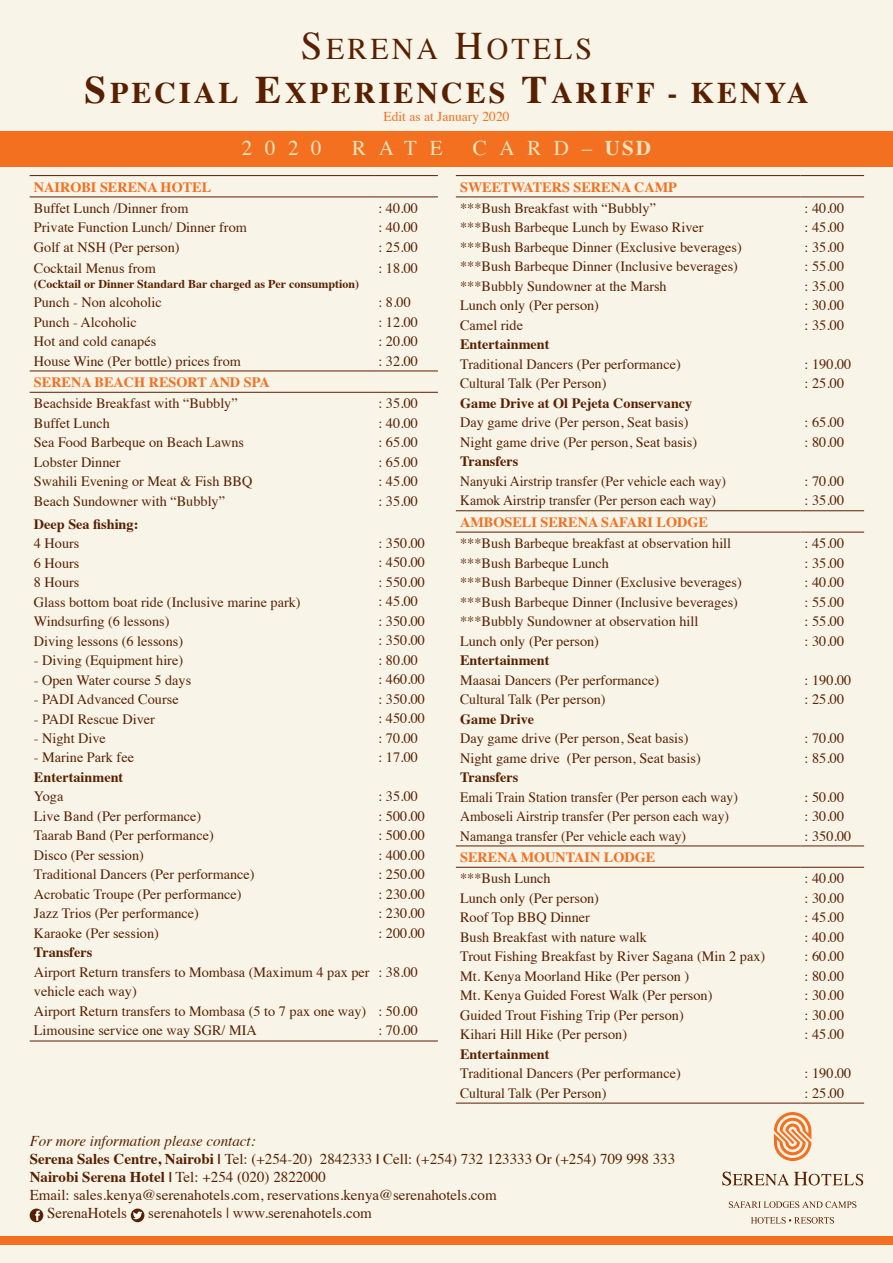
<style>
.page{position:relative;width:893px;height:1263px;background:#f8f4e8}
.page>*{position:absolute;margin:0;border:0;box-sizing:border-box;transform-origin:0 0}
.t1{font:700 30px/43.5px "Times";letter-spacing:.1em;color:#592000;text-align:center}
.t2{font:21px "Times";letter-spacing:.6em;color:#eee4bb}
.t3{font:15px "Times";color:#592000}
.t4{font:italic 15px "Times";color:#592000}
.t5{font:14.25px/19.5px "Times";color:#592000}
.t6{font:14.25px/19.5px "Times";color:#592000;scale:.96 1}
.t7{font:700 14.25px "Times";color:#592000}
.t8{font:700 14.25px "Times";color:#f37021}
.t9{font:13.5px "Times";color:#f37021}
.t10{font:700 12px "Times";color:#592000}
.s1{font-weight:400;font-size:39px}
.s2{font-weight:400}
.s3{font-size:39px}
.s4{font-weight:700}
</style>
<div class="page">
<div style="left:0;top:1236px;width:893px;height:9px;background:#f37021"></div>
<svg style="left:774px;top:1112px;width:37px;height:49px"></svg>
<svg style="left:722px;top:1171px;width:141px;height:14px"></svg>
<svg style="left:751px;top:1217px;width:83px;height:7px"></svg>
<svg style="left:729px;top:1201px;width:127px;height:7px"></svg>
<hr style="left:30px;top:175px;width:344px;height:1px;background:#592000">
<hr style="left:374px;top:175px;width:64px;height:1px;background:#592000">
<hr style="left:30px;top:197px;width:344px;height:1px;background:#592000">
<hr style="left:374px;top:197px;width:64px;height:1px;background:#592000">
<hr style="left:30px;top:371px;width:344px;height:1px;background:#592000">
<hr style="left:374px;top:371px;width:64px;height:1px;background:#592000">
<hr style="left:30px;top:392px;width:344px;height:1px;background:#592000">
<hr style="left:374px;top:392px;width:64px;height:1px;background:#592000">
<hr style="left:30px;top:1041px;width:344px;height:1px;background:#592000">
<hr style="left:374px;top:1041px;width:64px;height:1px;background:#592000">
<hr style="left:456px;top:175px;width:344px;height:1px;background:#592000">
<hr style="left:800px;top:175px;width:64px;height:1px;background:#592000">
<hr style="left:456px;top:197px;width:344px;height:1px;background:#592000">
<hr style="left:800px;top:197px;width:64px;height:1px;background:#592000">
<hr style="left:456px;top:510px;width:344px;height:1px;background:#592000">
<hr style="left:800px;top:510px;width:64px;height:1px;background:#592000">
<hr style="left:456px;top:532px;width:344px;height:1px;background:#592000">
<hr style="left:800px;top:532px;width:64px;height:1px;background:#592000">
<hr style="left:456px;top:846px;width:344px;height:1px;background:#592000">
<hr style="left:800px;top:846px;width:64px;height:1px;background:#592000">
<hr style="left:456px;top:867px;width:344px;height:1px;background:#592000">
<hr style="left:800px;top:867px;width:64px;height:1px;background:#592000">
<hr style="left:456px;top:1103px;width:344px;height:1px;background:#592000">
<hr style="left:800px;top:1103px;width:64px;height:1px;background:#592000">
<div style="left:30px;top:1208px;width:13px;height:14px;background:#592000;border-radius:50%"></div>
<svg style="left:35px;top:1210px;width:5px;height:11px"></svg>
<svg style="left:131px;top:1208px;width:13px;height:14px"></svg>
<svg style="left:133px;top:1211px;width:9px;height:8px"></svg>
<div style="left:0;top:132px;width:893px;height:35px;background:#f37021"></div>
<h1 class="t1" style="left:85px;top:24px;width:725px"><span class="s1">S</span><span class="s2">ERENA</span> <span class="s1">H</span><span class="s2">OTELS<br></span><span class="s3">S</span>PECIAL <span class="s3">E</span>XPERIENCES <span class="s3">T</span>ARIFF - KENYA</h1>
<h2 class="t2" style="left:242px;top:128px;width:81px">2020</h2>
<h2 class="t2" style="left:352px;top:128px;width:92px">RATE</h2>
<h2 class="t2" style="left:473px;top:128px;width:180px">CARD–<span class="s4">USD</span></h2>
<p class="t9" style="left:383px;top:104px;width:127px">Edit as at January 2020</p>
<p class="t8" style="left:34px;top:173px;width:179px">NAIROBI SERENA HOTEL</p>
<p class="t5" style="left:34px;top:197px;width:214px">Buffet Lunch /Dinner from<br>Private Function Lunch/ Dinner from<br>Golf at NSH (Per person)</p>
<p class="t5" style="left:378px;top:197px;width:41px;text-align:justify">: 40.00 : 40.00 : 25.00</p>
<p class="t5" style="left:34px;top:257px;width:123px">Cocktail Menus from</p>
<p class="t10" style="left:34px;top:272px;width:327px">(Cocktail or Dinner Standard Bar charged as Per consumption)</p>
<p class="t5" style="left:34px;top:291px;width:208px">Punch - Non alcoholic<br>Punch - Alcoholic<br>Hot and cold canapés<br>House Wine (Per bottle) prices from</p>
<p class="t5" style="left:378px;top:257px;width:41px">: 18.00</p>
<p class="t5" style="left:378px;top:291px;width:41px">: 8.00 : 12.00 : 20.00 : 32.00</p>
<p class="t8" style="left:34px;top:368px;width:237px">SERENA BEACH RESORT AND SPA</p>
<p class="t5" style="left:34px;top:392px;width:220px">Beachside Breakfast with “Bubbly”<br>Buffet Lunch<br>Sea Food Barbeque on Beach Lawns<br>Lobster Dinner<br>Swahili Evening or Meat &amp; Fish BBQ<br>Beach Sundowner with “Bubbly”</p>
<p class="t5" style="left:378px;top:392px;width:41px;text-align:justify">: 35.00 : 40.00 : 65.00 : 65.00 : 45.00 : 35.00</p>
<p class="t7" style="left:34px;top:510px;width:106px">Deep Sea fishing:</p>
<p class="t5" style="left:34px;top:532px;width:268px">4 Hours<br>6 Hours<br>8 Hours<br>Glass bottom boat ride (Inclusive marine park)<br>Windsurfing (6 lessons)<br>Diving lessons (6 lessons)</p>
<p class="t5" style="left:34px;top:649px;width:151px">- Diving (Equipment hire)</p>
<p class="t5" style="left:34px;top:669px;width:159px">- Open Water course 5 days</p>
<p class="t5" style="left:34px;top:688px;width:146px">- PADI Advanced Course</p>
<p class="t5" style="left:34px;top:708px;width:122px">- PADI Rescue Diver</p>
<p class="t5" style="left:34px;top:727px;width:74px">- Night Dive</p>
<p class="t5" style="left:34px;top:747px;width:102px">- Marine Park fee</p>
<p class="t7" style="left:34px;top:763px;width:91px">Entertainment</p>
<p class="t5" style="left:34px;top:786px;width:222px">Yoga<br>Live Band (Per performance)<br>Taarab Band (Per performance)<br>Disco (Per session)<br>Traditional Dancers (Per performance)<br>Acrobatic Troupe (Per performance)<br>Jazz Trios (Per performance)<br>Karaoke (Per session)</p>
<p class="t7" style="left:34px;top:939px;width:60px">Transfers</p>
<p class="t5" style="left:34px;top:961px;width:337px">Airport Return transfers to Mombasa (Maximum 4 pax per vehicle each way)<br>Airport Return transfers to Mombasa (5 to 7 pax one way)<br>Limousine service one way SGR/ MIA</p>
<p class="t5" style="left:378px;top:532px;width:48px">: 350.00 : 450.00 : 550.00 : 45.00 : 350.00 : 350.00 : 80.00 : 460.00 : 350.00 : 450.00 : 70.00 : 17.00</p>
<p class="t5" style="left:378px;top:785px;width:48px">: 35.00 : 500.00 : 500.00 : 400.00 : 250.00 : 230.00 : 230.00 : 200.00</p>
<p class="t5" style="left:378px;top:961px;width:41px">: 38.00</p>
<p class="t5" style="left:378px;top:1000px;width:41px">: 50.00 : 70.00</p>
<p class="t8" style="left:460px;top:173px;width:218px">SWEETWATERS SERENA CAMP</p>
<p class="t5" style="left:460px;top:197px;width:283px">***Bush Breakfast with “Bubbly”<br>***Bush Barbeque Lunch by Ewaso River ***Bush Barbeque Dinner (Exclusive beverages) ***Bush Barbeque Dinner (Inclusive beverages) ***Bubbly Sundowner at the Marsh<br>Lunch only (Per person)<br>Camel ride</p>
<p class="t7" style="left:460px;top:331px;width:91px">Entertainment</p>
<p class="t5" style="left:460px;top:353px;width:222px">Traditional Dancers (Per performance)<br>Cultural Talk (Per Person)</p>
<p class="t7" style="left:460px;top:389px;width:234px">Game Drive at Ol Pejeta Conservancy</p>
<p class="t5" style="left:460px;top:412px;width:239px">Day game drive (Per person, Seat basis)<br>Night game drive (Per person, Seat basis)</p>
<p class="t7" style="left:460px;top:448px;width:60px">Transfers</p>
<p class="t6" style="left:460px;top:470px;width:279px">Nanyuki Airstrip transfer (Per vehicle each way)<br>Kamok Airstrip transfer (Per person each way)</p>
<p class="t8" style="left:460px;top:508px;width:249px">AMBOSELI SERENA SAFARI LODGE</p>
<p class="t5" style="left:460px;top:532px;width:283px">***Bush Barbeque breakfast at observation hill ***Bush Barbeque Lunch<br>***Bush Barbeque Dinner (Exclusive beverages) ***Bush Barbeque Dinner (Inclusive beverages) ***Bubbly Sundowner at observation hill<br>Lunch only (Per person)</p>
<p class="t7" style="left:460px;top:646px;width:91px">Entertainment</p>
<p class="t5" style="left:460px;top:669px;width:201px">Maasai Dancers (Per performance)<br>Cultural Talk (Per person)</p>
<p class="t7" style="left:460px;top:705px;width:76px">Game Drive</p>
<p class="t5" style="left:460px;top:727px;width:242px">Day game drive (Per person, Seat basis)<br>Night game drive (Per person, Seat basis)</p>
<p class="t7" style="left:460px;top:764px;width:60px">Transfers</p>
<p class="t6" style="left:460px;top:786px;width:291px">Emali Train Station transfer (Per person each way)<br>Amboseli Airstrip transfer (Per person each way)<br>Namanga transfer (Per vehicle each way)</p>
<p class="t8" style="left:460px;top:843px;width:197px">SERENA MOUNTAIN LODGE</p>
<p class="t5" style="left:460px;top:867px;width:307px">***Bush Lunch<br>Lunch only (Per person)<br>Roof Top BBQ Dinner<br>Bush Breakfast with nature walk<br>Trout Fishing Breakfast by River Sagana (Min 2 pax)<br>Mt. Kenya Moorland Hike (Per person )<br>Mt. Kenya Guided Forest Walk (Per person)<br>Guided Trout Fishing Trip (Per person)<br>Kihari Hill Hike (Per person)</p>
<p class="t7" style="left:460px;top:1040px;width:91px">Entertainment</p>
<p class="t5" style="left:460px;top:1062px;width:222px">Traditional Dancers (Per performance)<br>Cultural Talk (Per Person)</p>
<p class="t4" style="left:30px;top:1128px;width:228px">For more information please contact:</p>
<p class="t3" style="left:30px;top:1145px;width:647px"><span class="s4">Serena Sales Centre, Nairobi |</span> Tel: (+254-20) 2842333 <span class="s4">|</span> Cell: (+254) 732 123333 Or (+254) 709 998 333</p>
<p class="t3" style="left:30px;top:1163px;width:298px"><span class="s4">Nairobi Serena Hotel |</span> Tel: +254 (020) 2822000</p>
<p class="t3" style="left:30px;top:1181px;width:469px">Email: sales.kenya@serenahotels.com, reservations.kenya@serenahotels.com</p>
<p class="t3" style="left:47px;top:1199px;width:81px">SerenaHotels</p>
<p class="t3" style="left:148px;top:1199px;width:225px">serenahotels | www.serenahotels.com</p>
<p class="t5" style="left:804px;top:197px;width:41px;text-align:justify">: 40.00 : 45.00 : 35.00 : 55.00 : 35.00 : 30.00 : 35.00</p>
<p class="t5" style="left:804px;top:353px;width:48px">: 190.00 : 25.00</p>
<p class="t5" style="left:804px;top:412px;width:41px">: 65.00 : 80.00</p>
<p class="t5" style="left:804px;top:470px;width:41px">: 70.00 : 35.00</p>
<p class="t5" style="left:804px;top:532px;width:41px;text-align:justify">: 45.00 : 35.00 : 40.00 : 55.00 : 55.00 : 30.00</p>
<p class="t5" style="left:804px;top:669px;width:48px">: 190.00 : 25.00</p>
<p class="t5" style="left:804px;top:727px;width:41px">: 70.00 : 85.00</p>
<p class="t5" style="left:804px;top:786px;width:48px">: 50.00 : 30.00 : 350.00</p>
<p class="t5" style="left:805px;top:867px;width:41px;text-align:justify">: 40.00 : 30.00 : 45.00 : 40.00 : 60.00 : 80.00 : 30.00 : 30.00 : 45.00</p>
<p class="t5" style="left:805px;top:1062px;width:48px">: 190.00 : 25.00</p>
</div>
